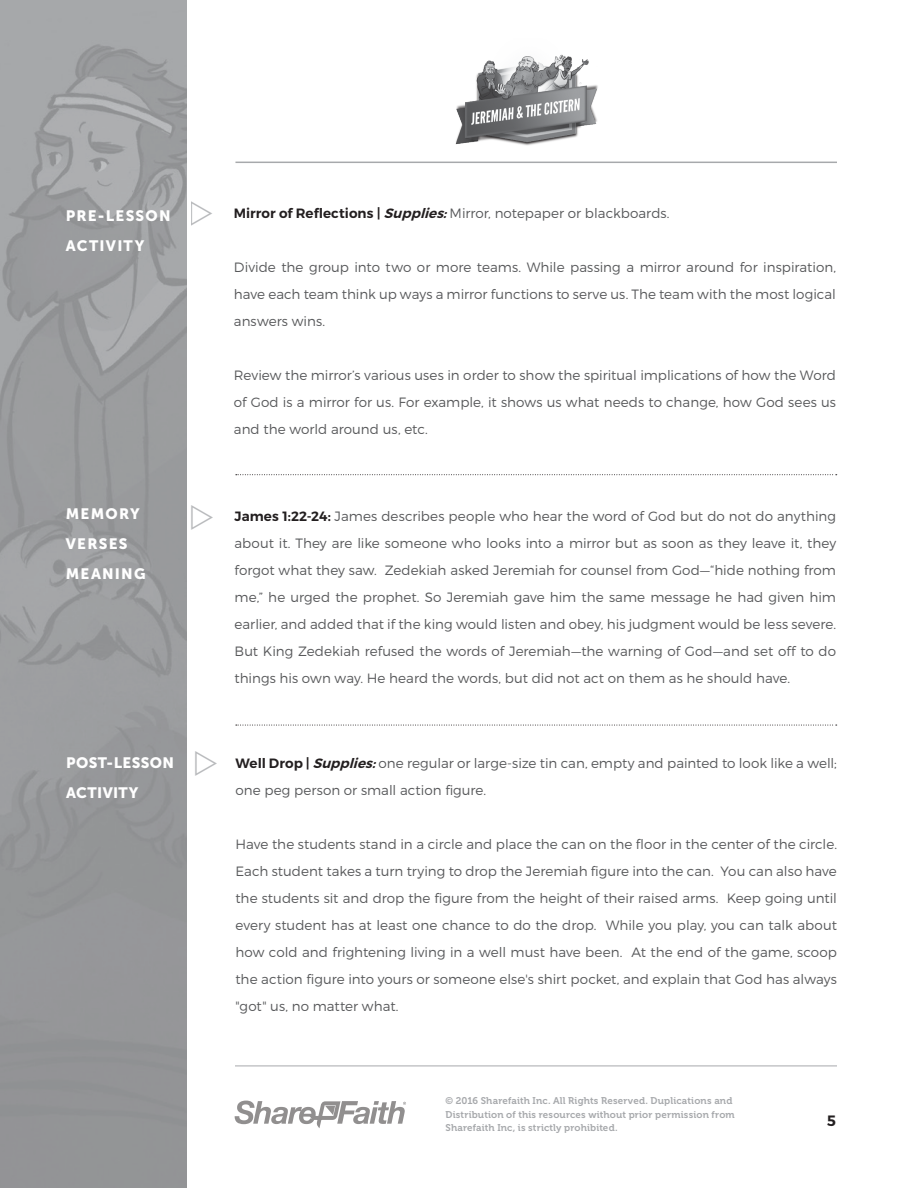
<style>
.page{position:relative;width:918px;height:1188px;background:#fff}
.page>*{position:absolute;margin:0;border:0;box-sizing:border-box;transform-origin:0 0}
.Heading{font:15px "Museo Sans 900";letter-spacing:.08em;color:#fff}
.Heading-2{font:15px "Museo Sans 900";letter-spacing:.025em;color:#fff}
.t1{font:600 15px "Montserrat";color:#231f20}
.body_paragraph{font:300 13.5px/27px "Montserrat";color:#58595b;text-align:justify}
.Bold-First-Paragraph{font:300 13.5px/27px "Montserrat";color:#58595b;text-align:justify}
.t2{font:9.75px/13.5px "Museo 700";letter-spacing:.015em;color:#a7a9ac}
.s1{font-weight:600;color:#231f20}
.s2{font-weight:600;font-style:italic;color:#231f20}
</style>
<div class="page">
<img style="left:0;top:0;width:187px;height:1188px">
<hr style="left:235px;top:1066px;width:602px;height:1px;background:#a7a9ac">
<svg style="left:235px;top:1101px;width:171px;height:27px"></svg>
<img style="left:455px;top:54px;width:143px;height:92px">
<hr style="left:235px;top:162px;width:602px;height:1px;background:#a7a9ac">
<svg style="left:236px;top:725px;width:601px;height:1px"></svg>
<svg style="left:236px;top:474px;width:601px;height:1px"></svg>
<p class="Heading" style="left:66px;top:207px;width:106px">PRE-LESSON</p>
<p class="Heading" style="left:66px;top:237px;width:80px">ACTIVITY</p>
<p class="Heading" style="left:66px;top:506px;width:75px">MEMORY</p>
<p class="Heading" style="left:66px;top:536px;width:63px">VERSES</p>
<p class="Heading" style="left:66px;top:566px;width:81px">MEANING</p>
<p class="Heading-2" style="left:66px;top:754px;width:109px">POST-LESSON</p>
<p class="Heading-2" style="left:66px;top:784px;width:74px">ACTIVITY</p>
<p class="body_paragraph" style="left:234px;top:199px;width:437px"><span class="s1">Mirror of Reflections |</span> <span class="s2">Supplies:</span>Mirror, notepaper or blackboards.</p>
<p class="body_paragraph" style="left:234px;top:253px;width:604px">Divide the group into two or more teams. While passing a mirror around for inspiration, have each team think up ways a mirror functions to serve us. The team with the most logical answers wins.</p>
<p class="body_paragraph" style="left:234px;top:361px;width:604px">Review the mirror’s various uses in order to show the spiritual implications of how the Word of God is a mirror for us. For example, it shows us what needs to change, how God sees us and the world around us, etc.</p>
<p class="Bold-First-Paragraph" style="left:235px;top:503px;width:603px"><span class="s1">James 1:22-24:</span> James describes people who hear the word of God but do not do anything about it. They are like someone who looks into a mirror but as soon as they leave it, they forgot what they saw. Zedekiah asked Jeremiah for counsel from God—“hide nothing from me,” he urged the prophet. So Jeremiah gave him the same message he had given him earlier, and added that if the king would listen and obey, his judgment would be less severe.<br>But King Zedekiah refused the words of Jeremiah—the warning of God—and set off to do things his own way. He heard the words, but did not act on them as he should have.</p>
<p class="body_paragraph" style="left:235px;top:749px;width:603px"><span class="s1">Well Drop |</span> <span class="s2">Supplies:</span>one regular or large-size tin can, empty and painted to look like a well; one peg person or small action figure.</p>
<p class="body_paragraph" style="left:235px;top:830px;width:603px">Have the students stand in a circle and place the can on the floor in the center of the circle.<br>Each student takes a turn trying to drop the Jeremiah figure into the can. You can also have the students sit and drop the figure from the height of their raised arms. Keep going until every student has at least one chance to do the drop. While you play, you can talk about how cold and frightening living in a well must have been. At the end of the game, scoop the action figure into yours or someone else's shirt pocket, and explain that God has always "got" us, no matter what.</p>
<p class="t2" style="left:446px;top:1094px;width:291px">© 2016 Sharefaith Inc. All Rights Reserved. Duplications and<br>Distribution of this resources without prior permission from<br>Sharefaith Inc, is strictly prohibited.</p>
<p class="t1" style="left:827px;top:1112px;width:10px">5</p>
</div>
